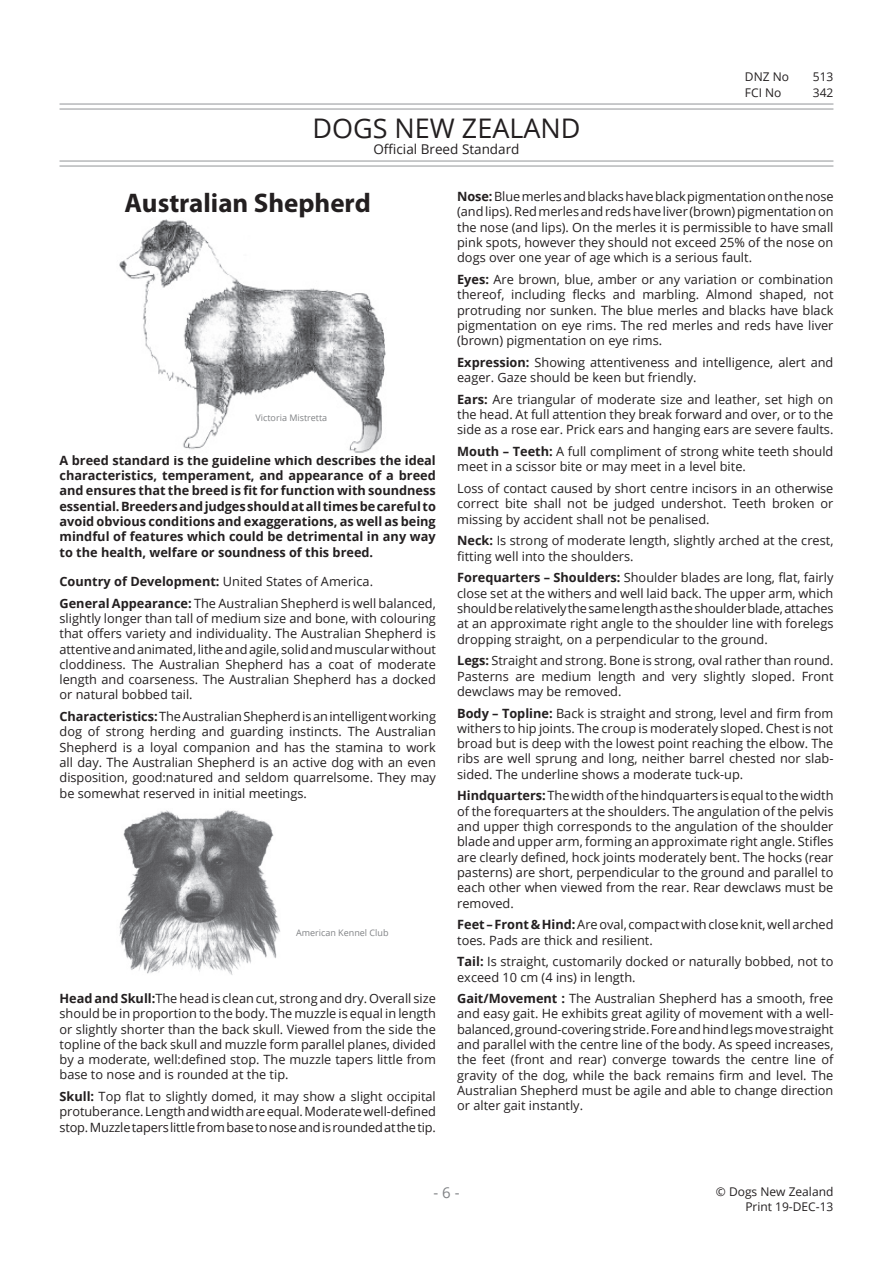
<style>
.page{position:relative;width:893px;height:1263px;background:#fff}
.page>*{position:absolute;margin:0;border:0;box-sizing:border-box;transform-origin:0 0}
.t1{font:700 27px "Myriad Pro";color:#231f20}
.t2{font:27px "Open Sans";color:#231f20}
.t3{font:15px "Open Sans";color:#808285}
.t4{font:13.5px "Open Sans";color:#231f20}
.t5{font:12.75px/15.3px "Open Sans";color:#231f20;text-align:justify}
.t6{font:700 12.75px/15.3px "Open Sans";color:#231f20;text-align:justify}
.t7{font:12px/15.1px "Open Sans";color:#231f20;text-align:right}
.t8{font:9px "Open Sans";color:#808285}
.s1{font-weight:700}
</style>
<div class="page">
<hr style="left:60px;top:104px;width:773px;height:1px;background:#939598">
<hr style="left:60px;top:109px;width:773px;height:1px;background:#939598">
<hr style="left:60px;top:161px;width:773px;height:1px;background:#939598">
<hr style="left:60px;top:166px;width:773px;height:1px;background:#939598">
<img style="left:119px;top:219px;width:267px;height:234px">
<img style="left:119px;top:810px;width:161px;height:165px">
<h1 class="t2" style="left:312px;top:109px;width:270px">DOGS NEW ZEALAND</h1>
<p class="t4" style="left:373px;top:140px;width:148px">Official Breed Standard</p>
<p class="t7" style="left:745px;top:69px;width:46px">DNZ No</p>
<p class="t7" style="left:813px;top:69px;width:22px">513</p>
<p class="t7" style="left:745px;top:84px;width:38px">FCI No</p>
<p class="t7" style="left:813px;top:84px;width:22px">342</p>
<h1 class="t1" style="left:125px;top:185px;width:248px">Australian Shepherd</h1>
<p class="t8" style="left:256px;top:412px;width:73px">Victoria Mistretta</p>
<p class="t6" style="left:60px;top:452px;width:378px">A breed standard is the guideline which describes the ideal characteristics, temperament, and appearance of a breed and ensures that the breed is fit for function with soundness essential. Breeders and judges should at all times be careful to avoid obvious conditions and exaggerations, as well as being mindful of features which could be detrimental in any way to the health, welfare or soundness of this breed.</p>
<p class="t5" style="left:60px;top:570px;width:378px;line-height:21.8px"><span class="s1">Country of Development:</span> United States of America.<br><span class="s1">General Appearance:</span> The Australian Shepherd is well balanced,</p>
<p class="t5" style="left:60px;top:610px;width:378px">slightly longer than tall of medium size and bone, with colouring that offers variety and individuality. The Australian Shepherd is attentive and animated, lithe and agile, solid and muscular without cloddiness. The Australian Shepherd has a coat of moderate length and coarseness. The Australian Shepherd has a docked or natural bobbed tail.</p>
<p class="t5" style="left:60px;top:708px;width:378px"><span class="s1">Characteristics:</span> The Australian Shepherd is an intelligent working dog of strong herding and guarding instincts. The Australian Shepherd is a loyal companion and has the stamina to work all day. The Australian Shepherd is an active dog with an even disposition, good:natured and seldom quarrelsome. They may be somewhat reserved in initial meetings.</p>
<p class="t8" style="left:296px;top:926px;width:94px">American Kennel Club</p>
<p class="t5" style="left:60px;top:990px;width:378px"><span class="s1">Head and Skull:</span>The head is clean cut, strong and dry. Overall size should be in proportion to the body. The muzzle is equal in length or slightly shorter than the back skull. Viewed from the side the topline of the back skull and muzzle form parallel planes, divided by a moderate, well:defined stop. The muzzle tapers little from base to nose and is rounded at the tip.</p>
<p class="t5" style="left:60px;top:1088px;width:378px"><span class="s1">Skull:</span> Top flat to slightly domed, it may show a slight occipital protuberance. Length and width are equal. Moderate well-defined stop. Muzzle tapers little from base to nose and is rounded at the tip.</p>
<p class="t5" style="left:457px;top:188px;width:378px"><span class="s1">Nose:</span> Blue merles and blacks have black pigmentation on the nose (and lips). Red merles and reds have liver (brown) pigmentation on the nose (and lips). On the merles it is permissible to have small pink spots, however they should not exceed 25% of the nose on dogs over one year of age which is a serious fault.</p>
<p class="t5" style="left:457px;top:271px;width:378px"><span class="s1">Eyes:</span> Are brown, blue, amber or any variation or combination thereof, including flecks and marbling. Almond shaped, not protruding nor sunken. The blue merles and blacks have black pigmentation on eye rims. The red merles and reds have liver (brown) pigmentation on eye rims.</p>
<p class="t5" style="left:457px;top:354px;width:378px"><span class="s1">Expression:</span> Showing attentiveness and intelligence, alert and eager. Gaze should be keen but friendly.</p>
<p class="t5" style="left:457px;top:391px;width:378px"><span class="s1">Ears:</span> Are triangular of moderate size and leather, set high on the head. At full attention they break forward and over, or to the side as a rose ear. Prick ears and hanging ears are severe faults.</p>
<p class="t5" style="left:457px;top:443px;width:378px"><span class="s1">Mouth – Teeth:</span> A full compliment of strong white teeth should meet in a scissor bite or may meet in a level bite.</p>
<p class="t5" style="left:457px;top:480px;width:378px">Loss of contact caused by short centre incisors in an otherwise correct bite shall not be judged undershot. Teeth broken or missing by accident shall not be penalised.</p>
<p class="t5" style="left:457px;top:533px;width:378px"><span class="s1">Neck:</span> Is strong of moderate length, slightly arched at the crest, fitting well into the shoulders.</p>
<p class="t5" style="left:457px;top:570px;width:378px"><span class="s1">Forequarters – Shoulders:</span> Shoulder blades are long, flat, fairly close set at the withers and well laid back. The upper arm, which should be relatively the same length as the shoulder blade, attaches at an approximate right angle to the shoulder line with forelegs dropping straight, on a perpendicular to the ground.</p>
<p class="t5" style="left:457px;top:653px;width:378px"><span class="s1">Legs:</span> Straight and strong. Bone is strong, oval rather than round.<br>Pasterns are medium length and very slightly sloped. Front dewclaws may be removed.</p>
<p class="t5" style="left:457px;top:705px;width:378px"><span class="s1">Body – Topline:</span> Back is straight and strong, level and firm from withers to hip joints. The croup is moderately sloped. Chest is not broad but is deep with the lowest point reaching the elbow. The ribs are well sprung and long, neither barrel chested nor slab&shy;sided. The underline shows a moderate tuck-up.</p>
<p class="t5" style="left:457px;top:788px;width:378px"><span class="s1">Hindquarters:</span> The width of the hindquarters is equal to the width of the forequarters at the shoulders. The angulation of the pelvis and upper thigh corresponds to the angulation of the shoulder blade and upper arm, forming an approximate right angle. Stifles are clearly defined, hock joints moderately bent. The hocks (rear pasterns) are short, perpendicular to the ground and parallel to each other when viewed from the rear. Rear dewclaws must be removed.</p>
<p class="t5" style="left:457px;top:917px;width:378px"><span class="s1">Feet – Front &amp; Hind:</span> Are oval, compact with close knit, well arched toes. Pads are thick and resilient.</p>
<p class="t5" style="left:457px;top:953px;width:378px"><span class="s1">Tail:</span> Is straight, customarily docked or naturally bobbed, not to exceed 10 cm (4 ins) in length.</p>
<p class="t5" style="left:457px;top:990px;width:378px"><span class="s1">Gait/Movement :</span> The Australian Shepherd has a smooth, free and easy gait. He exhibits great agility of movement with a well&shy;balanced, ground-covering stride. Fore and hind legs move straight and parallel with the centre line of the body. As speed increases, the feet (front and rear) converge towards the centre line of gravity of the dog, while the back remains firm and level. The Australian Shepherd must be agile and able to change direction or alter gait instantly.</p>
<p class="t3" style="left:433px;top:1182px;width:28px">- 6 -</p>
<p class="t7" style="left:716px;top:1183px;width:119px">© Dogs New Zealand<br>Print 19-DEC-13</p>
<p class="t7" style="left:748px;top:1198px;width:86px">Print 01-JAN 02</p>
</div>
